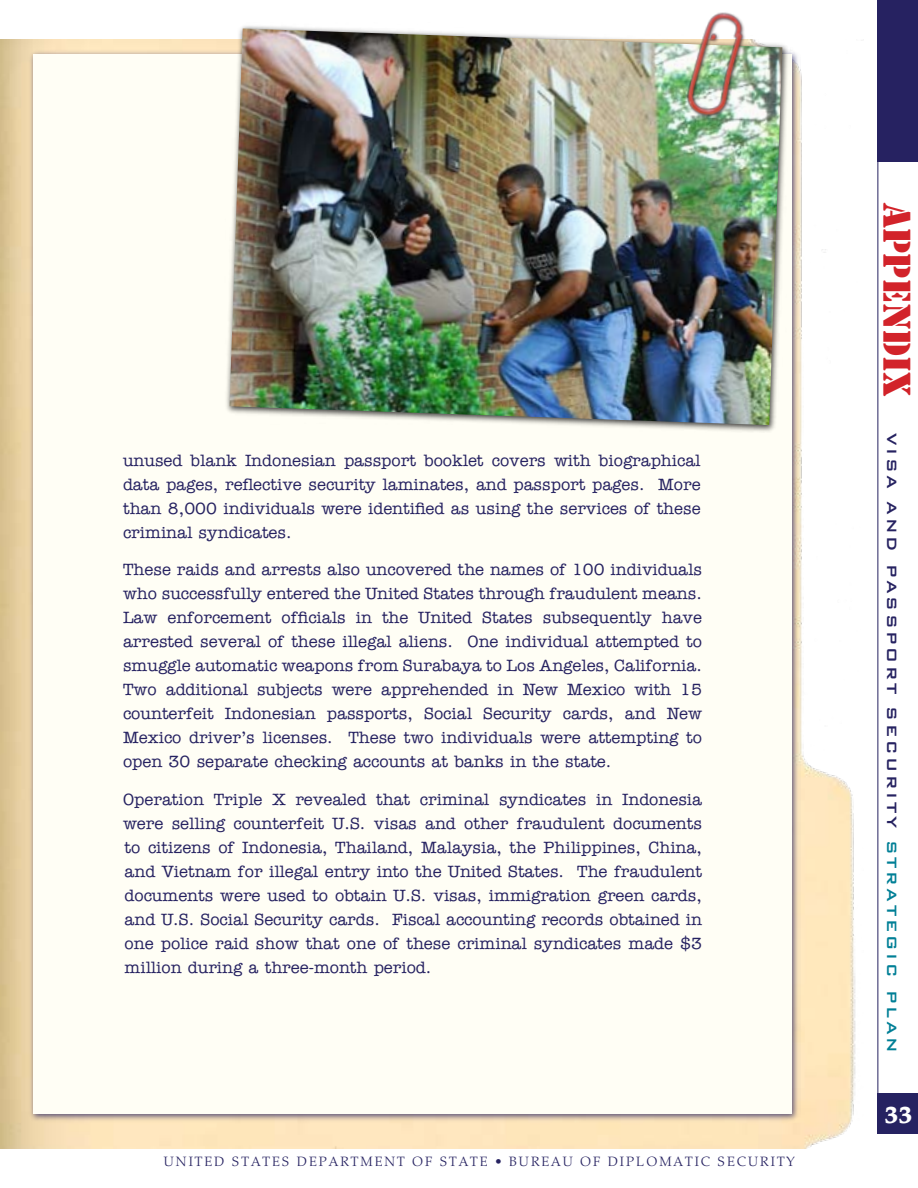
<style>
.page{position:relative;width:918px;height:1188px;background:#fff}
.page>*{position:absolute;margin:0;border:0;box-sizing:border-box;transform-origin:0 0}
.t1{font:36px "Stencil Std";color:#d2232a}
.t2{font:900 24px "Palatino";color:#fff}
.t3{font:500 18px "Bank Gothic BT";letter-spacing:.15em;color:#262261}
.t4{font:500 16.5px/24px "American Typewriter";color:#262261;text-align:justify}
.t5{font:300 13.5px "Palatino";letter-spacing:.15em;color:#262261}
.s1{color:#007f96}
</style>
<div class="page">
<div style="left:878px;top:1094px;width:40px;height:40px;background:#262261"></div>
<div style="left:878px;top:0;width:40px;height:162px;background:#262261"></div>
<hr style="left:878px;top:0;width:1px;height:1134px;background:#262261">
<img style="left:0;top:40px;width:856px;height:1108px">
<div style="left:28px;top:49px;width:773px;height:1073px;background:#262261;opacity:.75"></div>
<div style="left:34px;top:55px;width:758px;height:1059px;background:#fffef5"></div>
<div style="left:224px;top:23px;width:567px;height:410px;background:#000;opacity:.75"></div>
<img style="left:230px;top:28px;width:552px;height:397px">
<img style="left:671px;top:12px;width:83px;height:112px">
<p class="t4" style="left:123px;top:449px;width:579px">unused blank Indonesian passport booklet covers with biographical data pages, reflective security laminates, and passport pages. More than 8,000 individuals were identified as using the services of these criminal syndicates.</p>
<p class="t4" style="left:123px;top:558px;width:581px">These raids and arrests also uncovered the names of 100 individuals who successfully entered the United States through fraudulent means.<br>Law enforcement officials in the United States subsequently have arrested several of these illegal aliens. One individual attempted to smuggle automatic weapons from Surabaya to Los Angeles, California.<br>Two additional subjects were apprehended in New Mexico with 15 counterfeit Indonesian passports, Social Security cards, and New Mexico driver’s licenses. These two individuals were attempting to open 30 separate checking accounts at banks in the state.</p>
<p class="t4" style="left:123px;top:788px;width:581px">Operation Triple X revealed that criminal syndicates in Indonesia were selling counterfeit U.S. visas and other fraudulent documents to citizens of Indonesia, Thailand, Malaysia, the Philippines, China, and Vietnam for illegal entry into the United States. The fraudulent documents were used to obtain U.S. visas, immigration green cards, and U.S. Social Security cards. Fiscal accounting records obtained in one police raid show that one of these criminal syndicates made $3 million during a three-month period.</p>
<p class="t5" style="left:164px;top:1154px;width:632px">UNITED STATES DEPARTMENT OF S TATE • BU REAU OF DIPLOMATIC S ECU RITY</p>
<h1 class="t1" style="left:920px;top:202px;width:196px;rotate:90deg">APPENDIX</h1>
<p class="t3" style="left:902px;top:433px;width:618px;rotate:90deg">Visa and passport security <span class="s1">STRATEGIC PLAN</span></p>
<h2 class="t2" style="left:884px;top:1100px;width:15px">33</h2>
</div>
